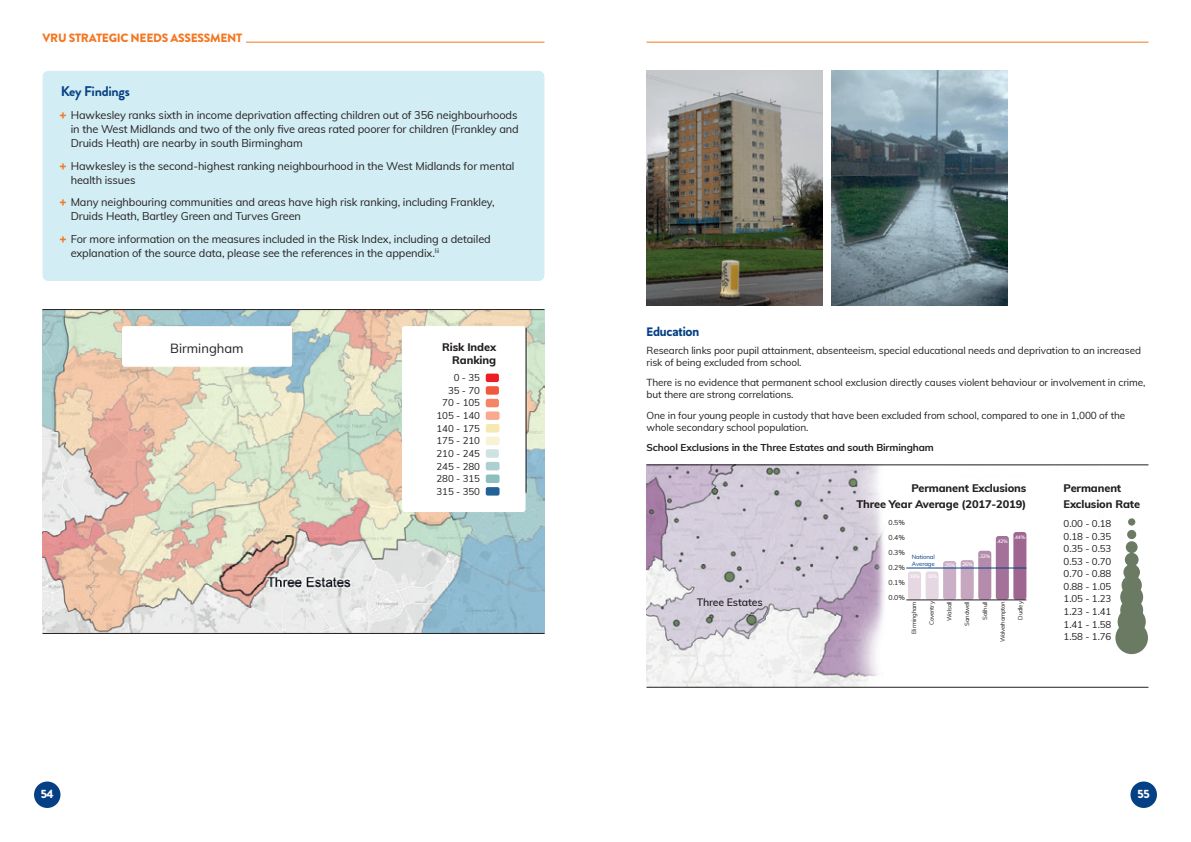
<style>
.page{position:relative;width:1191px;height:842px;background:#fff}
.page>*{position:absolute;margin:0;border:0;box-sizing:border-box;transform-origin:0 0}
.BOX__Title{font:700 14px "Brandon Grotesque";letter-spacing:-.02em;color:#054085}
.Body_Copy{font:13px "Muli";color:#231f20}
.Body_Headers{font:600 13px "Upgrade";letter-spacing:-.01em;color:#054085}
.t1{font:900 12px "Brandon Grotesque";letter-spacing:-.02em;color:#f47721}
.t2{font:900 12px "Brandon Grotesque";color:#fff}
.t3{font:11px/14px "Muli";letter-spacing:-.01em;color:#231f20}
.Body_Sub_Headers{font:800 11px/13px "Muli";letter-spacing:-.01em;color:#231f20;text-align:right}
.Body_Copy-2{font:600 10.5px "Muli";letter-spacing:-.01em;color:#231f20}
.Body_Copy-3{font:10px/12px "Muli";letter-spacing:-.01em;color:#231f20}
.Body_Copy-4{font:700 10px "Muli";letter-spacing:-.01em;color:#231f20}
.Body_Copy-5{font:9.7px "Muli";letter-spacing:-.01em;color:#231f20}
.Body_Copy-6{font:7px "Muli";color:#231f20}
.Body_Copy-7{font:6px "Muli";letter-spacing:-.03em;color:#231f20}
.Body_Copy-8{font:6px/7px "Muli";letter-spacing:-.01em;color:#054085}
.Body_Copy-9{font:6px "Muli";letter-spacing:-.05em;color:#231f20}
.Body_Copy-10{font:600 5px "Muli";letter-spacing:-.06em;color:#fff}
.s1{font-weight:900;font-size:12px;color:#f47721}
</style>
<div class="page">
<div style="left:1130px;top:781px;width:27px;height:27px;background:#054085;border-radius:50%"></div>
<hr style="left:246px;top:42px;width:298px;height:1px;background:#f47721">
<div style="left:34px;top:781px;width:26px;height:27px;background:#054085;border-radius:50%"></div>
<hr style="left:646px;top:42px;width:502px;height:1px;background:#f47721">
<div style="left:43px;top:71px;width:501px;height:210px;background:#d2edf3;border-radius:6px"></div>
<img style="left:43px;top:310px;width:501px;height:323px">
<hr style="left:43px;top:633px;width:501px;height:1px;background:#231f20">
<hr style="left:43px;top:309px;width:501px;height:1px;background:#231f20">
<div style="left:402px;top:326px;width:123px;height:186px;background:#fff;border-radius:3px"></div>
<div style="left:486px;top:374px;width:13px;height:8px;background:#ee1d23;border-radius:2px"></div>
<div style="left:486px;top:386px;width:13px;height:9px;background:#f0593e;border-radius:2px"></div>
<div style="left:486px;top:399px;width:13px;height:8px;background:#f48465;border-radius:2px"></div>
<div style="left:486px;top:449px;width:13px;height:9px;background:#cee2e1;border-radius:2px"></div>
<div style="left:486px;top:411px;width:13px;height:9px;background:#f8a98e;border-radius:2px"></div>
<div style="left:486px;top:462px;width:13px;height:8px;background:#acd0d0;border-radius:2px"></div>
<div style="left:486px;top:424px;width:13px;height:8px;background:#f5e8b0;border-radius:2px"></div>
<div style="left:486px;top:474px;width:13px;height:9px;background:#8cbfbe;border-radius:2px"></div>
<div style="left:486px;top:437px;width:13px;height:8px;background:#f9f3d5;border-radius:2px"></div>
<div style="left:486px;top:487px;width:13px;height:9px;background:#226397;border-radius:2px"></div>
<div style="left:122px;top:326px;width:170px;height:41px;background:#fff;border-radius:3px"></div>
<img style="left:646px;top:71px;width:177px;height:235px">
<img style="left:831px;top:71px;width:176px;height:235px">
<img style="left:646px;top:466px;width:458px;height:221px">
<hr style="left:646px;top:687px;width:502px;height:1px;background:#231f20">
<hr style="left:646px;top:465px;width:502px;height:1px;background:#231f20">
<div style="left:908px;top:571px;width:13px;height:29px;background:#e6d8e2;border-radius:3px"></div>
<div style="left:960px;top:560px;width:13px;height:40px;background:#c6a7bf;border-radius:3px"></div>
<div style="left:925px;top:571px;width:13px;height:29px;background:#e6d8e2;border-radius:3px"></div>
<div style="left:978px;top:551px;width:13px;height:49px;background:#b58bab;border-radius:3px"></div>
<div style="left:943px;top:561px;width:13px;height:39px;background:#caafc6;border-radius:3px"></div>
<div style="left:995px;top:536px;width:13px;height:64px;background:#a47299;border-radius:3px"></div>
<div style="left:1013px;top:532px;width:13px;height:68px;background:#9e6691;border-radius:3px"></div>
<hr style="left:906px;top:600px;width:120px;height:1px;background:#231f20">
<hr style="left:906px;top:567px;width:120px;height:1px;background:#054085">
<div style="left:1128px;top:518px;width:7px;height:8px;background:#6a7a63;border-radius:50%"></div>
<div style="left:1127px;top:530px;width:9px;height:9px;background:#6a7a63;border-radius:50%"></div>
<div style="left:1125px;top:541px;width:12px;height:12px;background:#6a7a63;border-radius:50%"></div>
<div style="left:1124px;top:553px;width:14px;height:14px;background:#6a7a63;border-radius:50%"></div>
<div style="left:1123px;top:564px;width:17px;height:16px;background:#6a7a63;border-radius:50%"></div>
<div style="left:1121px;top:575px;width:20px;height:20px;background:#6a7a63;border-radius:50%"></div>
<div style="left:1120px;top:586px;width:23px;height:22px;background:#6a7a63;border-radius:50%"></div>
<div style="left:1120px;top:599px;width:23px;height:23px;background:#6a7a63;border-radius:50%"></div>
<div style="left:1117px;top:608px;width:28px;height:28px;background:#6a7a63;border-radius:50%"></div>
<div style="left:1115px;top:621px;width:33px;height:33px;background:#6a7a63;border-radius:50%"></div>
<p class="t1" style="left:43px;top:30px;width:201px">VRU STRATEGIC NEEDS ASSESSMENT</p>
<p class="BOX__Title" style="left:61px;top:82px;width:71px">Key Findings</p>
<p class="t3" style="left:71px;top:108px;width:449px;text-align:justify;text-indent:-11px"><span class="s1">+</span> Hawkesley ranks sixth in income deprivation affecting children out of 356 neighbourhoods in the West Midlands and two of the only five areas rated poorer for children (Frankley and Druids Heath) are nearby in south Birmingham</p>
<p class="t3" style="left:71px;top:158px;width:445px;text-indent:-11px"><span class="s1">+</span> Hawkesley is the second-highest ranking neighbourhood in the West Midlands for mental health issues</p>
<p class="t3" style="left:71px;top:195px;width:425px;text-indent:-11px"><span class="s1">+</span> Many neighbouring communities and areas have high risk ranking, including Frankley,<br>Druids Heath, Bartley Green and Turves Green</p>
<p class="t3" style="left:71px;top:231px;width:421px;text-indent:-11px"><span class="s1">+</span> For more information on the measures included in the Risk Index, including a detailed explanation of the source data, please see the references in the appendix.<sup>lii</sup></p>
<p class="Body_Copy" style="left:170px;top:339px;width:75px">Birmingham</p>
<p class="Body_Sub_Headers" style="left:442px;top:340px;width:55px">Risk Index<br>Ranking</p>
<p class="Body_Copy-5" style="left:454px;top:370px;width:28px">0 - 35</p>
<p class="Body_Copy-5" style="left:448px;top:383px;width:34px">35 - 70</p>
<p class="Body_Copy-5" style="left:442px;top:396px;width:39px">70 - 105</p>
<p class="Body_Copy-5" style="left:436px;top:408px;width:45px">105 - 140</p>
<p class="Body_Copy-5" style="left:436px;top:421px;width:45px">140 - 175</p>
<p class="Body_Copy-5" style="left:436px;top:434px;width:45px">175 - 210</p>
<p class="Body_Copy-5" style="left:436px;top:446px;width:45px">210 - 245</p>
<p class="Body_Copy-5" style="left:436px;top:459px;width:45px">245 - 280</p>
<p class="Body_Copy-5" style="left:436px;top:472px;width:45px">280 - 315</p>
<p class="Body_Copy-5" style="left:436px;top:484px;width:45px">315 - 350</p>
<p class="Body_Headers" style="left:646px;top:323px;width:54px">Education</p>
<p class="Body_Copy-3" style="left:646px;top:343px;width:496px">Research links poor pupil attainment, absenteeism, special educational needs and deprivation to an increased risk of being excluded from school.</p>
<p class="Body_Copy-3" style="left:646px;top:376px;width:500px">There is no evidence that permanent school exclusion directly causes violent behaviour or involvement in crime, but there are strong correlations.</p>
<p class="Body_Copy-3" style="left:646px;top:408px;width:480px">One in four young people in custody that have been excluded from school, compared to one in 1,000 of the whole secondary school population.</p>
<p class="Body_Copy-4" style="left:646px;top:440px;width:289px">School Exclusions in the Three Estates and south Birmingham</p>
<p class="Body_Copy-2" style="left:697px;top:594px;width:67px">Three Estates</p>
<p class="Body_Sub_Headers" style="left:911px;top:481px;width:116px">Permanent Exclusions</p>
<p class="Body_Sub_Headers" style="left:856px;top:497px;width:171px">Three Year Average (2017-2019)</p>
<p class="Body_Copy-6" style="left:888px;top:517px;width:18px">0.5%</p>
<p class="Body_Copy-6" style="left:888px;top:532px;width:18px">0.4%</p>
<p class="Body_Copy-6" style="left:888px;top:547px;width:18px">0.3%</p>
<p class="Body_Copy-6" style="left:888px;top:562px;width:18px">0.2%</p>
<p class="Body_Copy-6" style="left:888px;top:577px;width:18px">0.1%</p>
<p class="Body_Copy-6" style="left:888px;top:592px;width:18px">0.0%</p>
<p class="Body_Copy-10" style="left:1014px;top:533px;width:13px">.44%</p>
<p class="Body_Copy-10" style="left:996px;top:537px;width:13px">.42%</p>
<p class="Body_Copy-10" style="left:979px;top:552px;width:13px">.32%</p>
<p class="Body_Copy-8" style="left:911px;top:553px;width:25px">National<br>Average</p>
<p class="Body_Copy-10" style="left:961px;top:560px;width:13px">.26%</p>
<p class="Body_Copy-10" style="left:944px;top:561px;width:13px">.25%</p>
<p class="Body_Copy-10" style="left:909px;top:572px;width:13px">.18%</p>
<p class="Body_Copy-10" style="left:926px;top:572px;width:13px">.18%</p>
<p class="Body_Copy-7" style="left:909px;top:633px;width:34px;rotate:-90deg">Birmingham</p>
<p class="Body_Copy-7" style="left:927px;top:625px;width:25px;rotate:-90deg">Coventry</p>
<p class="Body_Copy-7" style="left:945px;top:621px;width:21px;rotate:-90deg">Walsall</p>
<p class="Body_Copy-7" style="left:962px;top:626px;width:26px;rotate:-90deg">Sandwell</p>
<p class="Body_Copy-7" style="left:980px;top:620px;width:20px;rotate:-90deg">Solihull</p>
<p class="Body_Copy-9" style="left:998px;top:642px;width:43px;rotate:-90deg">Wolverhampton</p>
<p class="Body_Copy-7" style="left:1016px;top:620px;width:20px;rotate:-90deg">Dudley</p>
<p class="Body_Sub_Headers" style="left:1063px;top:481px;width:59px">Permanent</p>
<p class="Body_Sub_Headers" style="left:1063px;top:497px;width:78px">Exclusion Rate</p>
<p class="Body_Copy-5" style="left:1063px;top:516px;width:49px">0.00 - 0.18</p>
<p class="Body_Copy-5" style="left:1063px;top:529px;width:49px">0.18 - 0.35</p>
<p class="Body_Copy-5" style="left:1063px;top:541px;width:49px">0.35 - 0.53</p>
<p class="Body_Copy-5" style="left:1063px;top:554px;width:49px">0.53 - 0.70</p>
<p class="Body_Copy-5" style="left:1063px;top:567px;width:49px">0.70 - 0.88</p>
<p class="Body_Copy-5" style="left:1063px;top:579px;width:49px">0.88 - 1.05</p>
<p class="Body_Copy-5" style="left:1063px;top:592px;width:49px">1.05 - 1.23</p>
<p class="Body_Copy-5" style="left:1063px;top:604px;width:49px">1.23 - 1.41</p>
<p class="Body_Copy-5" style="left:1063px;top:617px;width:49px">1.41 - 1.58</p>
<p class="Body_Copy-5" style="left:1063px;top:629px;width:49px">1.58 - 1.76</p>
<p class="t2" style="left:41px;top:785px;width:15px">54</p>
<p class="t2" style="left:1137px;top:785px;width:14px">55</p>
</div>
